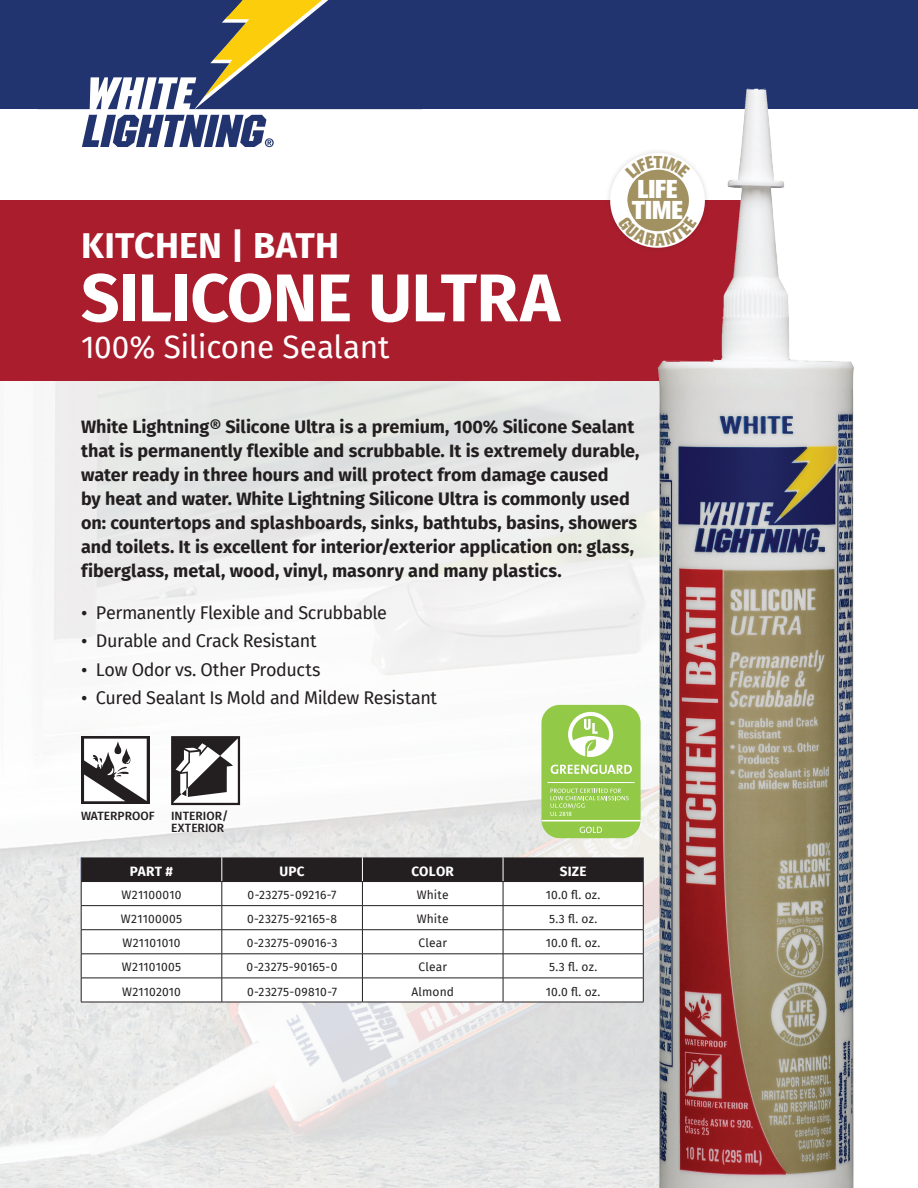
<style>
.page{position:relative;width:918px;height:1188px;background:#fff}
.page>*{position:absolute;margin:0;border:0;box-sizing:border-box;transform-origin:0 0}
.t1{font:700 67.5px "Fira Sans";letter-spacing:-.01em;color:#fff}
.t2{font:700 36px "Fira Sans";letter-spacing:.005em;color:#fff}
.t3{font:31.5px "Fira Sans";letter-spacing:-.01em;color:#fff}
.t4{font:800 25.65px/21.5px "Akzidenz Grotesk BE";color:#fff}
.t5{font:700 18px/24px "Fira Sans";color:#231f20}
.t6{font:18px "Fira Sans";letter-spacing:-.025em;color:#231f20}
.t7{font:800 17.1px "Akzidenz Grotesk BE";color:#a29161}
.t8{font:700 13.5px "Fira Sans";letter-spacing:.02em;color:#fff}
.t9{font:12px "Fira Sans";letter-spacing:.02em;color:#231f20}
.t10{font:500 12px/12px "Fira Sans";letter-spacing:.005em;color:#231f20}
.s1{font-family:"Times New Roman"}
</style>
<div class="page">
<div style="left:0;top:0;width:918px;height:109px;background:#22346f"></div>
<svg style="left:74px;top:109px;width:283px;height:1px"></svg>
<svg style="left:89px;top:0;width:239px;height:109px"></svg>
<svg style="left:82px;top:115px;width:192px;height:32px"></svg>
<img style="left:0;top:381px;width:654px;height:807px">
<div style="left:0;top:201px;width:749px;height:180px;background:#aa1d2d"></div>
<svg style="left:81px;top:857px;width:563px;height:145px"></svg>
<hr style="left:81px;top:1002px;width:141px;height:1px;background:#231f20">
<hr style="left:222px;top:1002px;width:140px;height:1px;background:#231f20">
<hr style="left:362px;top:1002px;width:141px;height:1px;background:#231f20">
<hr style="left:503px;top:1002px;width:141px;height:1px;background:#231f20">
<img style="left:654px;top:88px;width:200px;height:1100px">
<div style="left:605px;top:148px;width:106px;height:105px;background:#231f20;opacity:.15"></div>
<svg style="left:81px;top:736px;width:69px;height:68px"></svg>
<svg style="left:84px;top:739px;width:63px;height:62px"></svg>
<svg style="left:174px;top:739px;width:63px;height:63px"></svg>
<div style="left:171px;top:736px;width:69px;height:69px;border:2px solid #231f20"></div>
<div style="left:541px;top:705px;width:100px;height:133px;background:#92c947;border-radius:18px"></div>
<hr style="left:542px;top:820px;width:99px;height:1px;background:#fff">
<svg style="left:580px;top:827px;width:22px;height:6px"></svg>
<svg style="left:568px;top:712px;width:45px;height:45px"></svg>
<svg style="left:551px;top:789px;width:78px;height:27px"></svg>
<hr style="left:547px;top:782px;width:88px;height:1px;background:#fff">
<svg style="left:551px;top:765px;width:81px;height:9px"></svg>
<svg style="left:608px;top:151px;width:99px;height:99px"></svg>
<p class="t7" style="left:654px;top:152px;width:10px">T</p>
<h2 class="t2" style="left:81px;top:215px;width:259px">KITCHEN | BATH</h2>
<h1 class="t1" style="left:81px;top:241px;width:481px">SILICONE ULTRA</h1>
<h3 class="t3" style="left:81px;top:323px;width:310px">100% Silicone Sealant</h3>
<h3 class="t4" style="left:632px;top:178px;width:52px">LIFE<br>TIME</h3>
<p class="t5" style="left:81px;top:413px;width:560px">White Lightning® Silicone Ultra is a premium, 100% Silicone Sealant that is permanently flexible and scrubbable. It is extremely durable, water ready in three hours and will protect from damage caused<br>by heat and water. White Lightning Silicone Ultra is commonly used on: countertops and splashboards, sinks, bathtubs, basins, showers and toilets. It is excellent for interior/exterior application on: glass, fiberglass, metal, wood, vinyl, masonry and many plastics.</p>
<p class="t6" style="left:81px;top:599px;width:308px"><span class="s1">•</span> Permanently Flexible and Scrubbable</p>
<p class="t6" style="left:81px;top:627px;width:237px"><span class="s1">•</span> Durable and Crack Resistant</p>
<p class="t6" style="left:81px;top:656px;width:241px"><span class="s1">•</span> Low Odor vs. Other Products</p>
<p class="t6" style="left:81px;top:684px;width:358px"><span class="s1">•</span> Cured Sealant Is Mold and Mildew Resistant</p>
<p class="t10" style="left:81px;top:810px;width:75px">WATERPROOF</p>
<p class="t10" style="left:171px;top:810px;width:59px">INTERIOR/<br>EXTERIOR</p>
<p class="t8" style="left:130px;top:860px;width:45px">PART #</p>
<p class="t8" style="left:279px;top:860px;width:27px">UPC</p>
<p class="t8" style="left:412px;top:860px;width:44px">COLOR</p>
<p class="t8" style="left:560px;top:860px;width:28px">SIZE</p>
<p class="t9" style="left:121px;top:886px;width:62px">W21100010</p>
<p class="t9" style="left:248px;top:886px;width:90px">0-23275-09216-7</p>
<p class="t9" style="left:417px;top:886px;width:33px">White</p>
<p class="t9" style="left:546px;top:886px;width:56px">10.0 fl. oz.</p>
<p class="t9" style="left:121px;top:910px;width:63px">W21100005</p>
<p class="t9" style="left:247px;top:910px;width:91px">0-23275-92165-8</p>
<p class="t9" style="left:417px;top:910px;width:33px">White</p>
<p class="t9" style="left:549px;top:910px;width:50px">5.3 fl. oz.</p>
<p class="t9" style="left:122px;top:934px;width:60px">W21101010</p>
<p class="t9" style="left:247px;top:934px;width:92px">0-23275-09016-3</p>
<p class="t9" style="left:418px;top:934px;width:30px">Clear</p>
<p class="t9" style="left:546px;top:934px;width:56px">10.0 fl. oz.</p>
<p class="t9" style="left:122px;top:958px;width:61px">W21101005</p>
<p class="t9" style="left:247px;top:958px;width:92px">0-23275-90165-0</p>
<p class="t9" style="left:418px;top:958px;width:30px">Clear</p>
<p class="t9" style="left:549px;top:958px;width:50px">5.3 fl. oz.</p>
<p class="t9" style="left:122px;top:982px;width:60px">W21102010</p>
<p class="t9" style="left:247px;top:982px;width:91px">0-23275-09810-7</p>
<p class="t9" style="left:411px;top:982px;width:44px">Almond</p>
<p class="t9" style="left:546px;top:982px;width:56px">10.0 fl. oz.</p>
</div>
